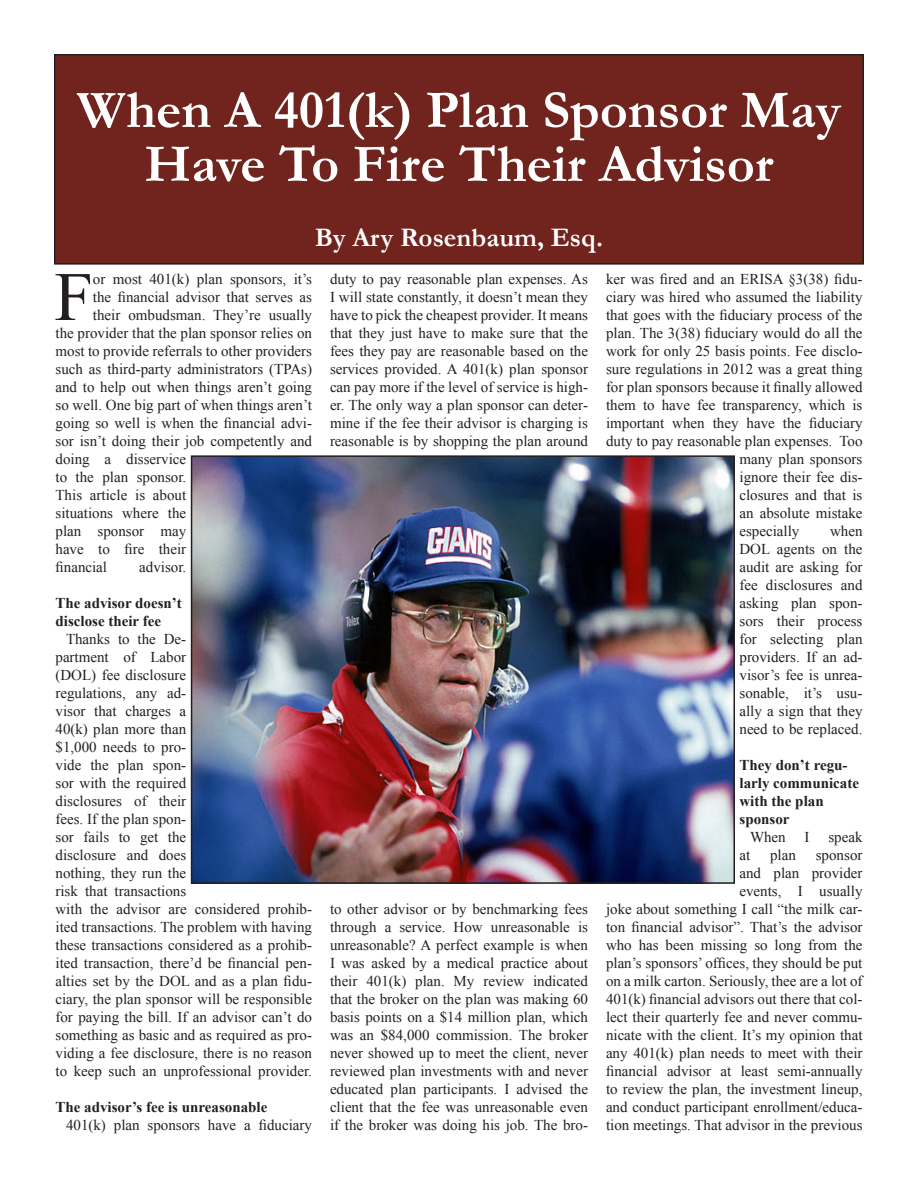
<style>
.page{position:relative;width:918px;height:1188px;background:#fff}
.page>*{position:absolute;margin:0;border:0;box-sizing:border-box;transform-origin:0 0}
.t1{font:69.3px "Times New Roman";color:#231f20}
.t2{font:700 54px/54px "Garamond";color:#fff;text-align:center}
.t3{font:700 27px "Garamond";color:#fff}
.t4{font:15px/18px "Times New Roman";color:#231f20;text-align:justify}
.t5{font:700 15px/18px "Times New Roman";color:#231f20}
</style>
<div class="page">
<div style="left:55px;top:55px;width:808px;height:209px;background:#70241d"></div>
<div style="left:54px;top:54px;width:810px;height:211px;border:2px solid #231f20"></div>
<img style="left:194px;top:458px;width:538px;height:423px">
<div style="left:191px;top:455px;width:544px;height:429px;border:2px solid #231f20"></div>
<p class="t2" style="left:77px;top:82px;width:766px">When A 401(k) Plan Sponsor May<br>Have To Fire Their Advisor</p>
<p class="t3" style="left:315px;top:221px;width:290px">By Ary Rosenbaum, Esq.</p>
<p class="t1" style="left:54px;top:250px;width:40px">F</p>
<p class="t4" style="left:93px;top:270px;width:221px">or most 401(k) plan sponsors, it’s</p>
<p class="t4" style="left:93px;top:288px;width:221px">the financial advisor that serves as</p>
<p class="t4" style="left:93px;top:306px;width:221px">their ombudsman. They’re usually</p>
<p class="t4" style="left:56px;top:324px;width:258px">the provider that the plan sponsor relies on</p>
<p class="t4" style="left:56px;top:342px;width:258px">most to provide referrals to other providers</p>
<p class="t4" style="left:56px;top:360px;width:258px">such as third-party administrators (TPAs)</p>
<p class="t4" style="left:56px;top:378px;width:258px">and to help out when things aren’t going</p>
<p class="t4" style="left:56px;top:396px;width:258px">so well. One big part of when things aren’t</p>
<p class="t4" style="left:56px;top:414px;width:258px">going so well is when the financial advi-</p>
<p class="t4" style="left:56px;top:432px;width:258px">sor isn’t doing their job competently and</p>
<p class="t4" style="left:56px;top:450px;width:132px">doing a disservice</p>
<p class="t4" style="left:56px;top:468px;width:132px">to the plan sponsor.</p>
<p class="t4" style="left:56px;top:486px;width:132px">This article is about</p>
<p class="t4" style="left:56px;top:504px;width:132px">situations where the</p>
<p class="t4" style="left:56px;top:522px;width:132px">plan sponsor may</p>
<p class="t4" style="left:56px;top:540px;width:132px">have to fire their</p>
<p class="t4" style="left:56px;top:558px;width:53px">financial</p>
<p class="t4" style="left:139px;top:558px;width:49px">advisor.</p>
<p class="t5" style="left:56px;top:594px;width:128px">The advisor doesn’t disclose their fee</p>
<p class="t4" style="left:56px;top:630px;width:258px;text-align:left;text-indent:10px">Thanks to the De-<br>partment of Labor<br>(DOL) fee disclosure<br>regulations, any ad-<br>visor that charges a<br>40(k) plan more than<br>$1,000 needs to pro-<br>vide the plan spon-<br>sor with the required<br>disclosures of their<br>fees. If the plan spon-<br>sor fails to get the<br>disclosure and does<br>nothing, they run the<br>risk that transactions<br>with the advisor are considered prohib&shy;ited transactions. The problem with having these transactions considered as a prohib&shy;ited transaction, there’d be financial pen&shy;alties set by the DOL and as a plan fidu&shy;ciary, the plan sponsor will be responsible for paying the bill. If an advisor can’t do something as basic and as required as pro&shy;viding a fee disclosure, there is no reason to keep such an unprofessional provider.</p>
<p class="t5" style="left:56px;top:1098px;width:213px">The advisor’s fee is unreasonable</p>
<p class="t4" style="left:66px;top:1116px;width:248px">401(k) plan sponsors have a fiduciary</p>
<p class="t4" style="left:330px;top:270px;width:260px">duty to pay reasonable plan expenses. As I will state constantly, it doesn’t mean they have to pick the cheapest provider. It means that they just have to make sure that the fees they pay are reasonable based on the services provided. A 401(k) plan sponsor can pay more if the level of service is high&shy;er. The only way a plan sponsor can deter&shy;mine if the fee their advisor is charging is reasonable is by shopping the plan around</p>
<p class="t4" style="left:330px;top:900px;width:260px">to other advisor or by benchmarking fees through a service. How unreasonable is unreasonable? A perfect example is when I was asked by a medical practice about their 401(k) plan. My review indicated that the broker on the plan was making 60 basis points on a $14 million plan, which was an $84,000 commission. The broker never showed up to meet the client, never reviewed plan investments with and never educated plan participants. I advised the client that the fee was unreasonable even if the broker was doing his job. The bro-</p>
<p class="t4" style="left:606px;top:270px;width:258px">ker was fired and an ERISA §3(38) fidu-</p>
<p class="t4" style="left:606px;top:288px;width:258px">ciary was hired who assumed the liability</p>
<p class="t4" style="left:606px;top:306px;width:258px">that goes with the fiduciary process of the</p>
<p class="t4" style="left:606px;top:324px;width:258px">plan. The 3(38) fiduciary would do all the</p>
<p class="t4" style="left:606px;top:342px;width:258px">work for only 25 basis points. Fee disclo-</p>
<p class="t4" style="left:606px;top:360px;width:258px">sure regulations in 2012 was a great thing</p>
<p class="t4" style="left:606px;top:378px;width:258px">for plan sponsors because it finally allowed</p>
<p class="t4" style="left:606px;top:396px;width:258px">them to have fee transparency, which is</p>
<p class="t4" style="left:606px;top:414px;width:258px">important when they have the fiduciary</p>
<p class="t4" style="left:606px;top:432px;width:258px">duty to pay reasonable plan expenses. Too</p>
<p class="t4" style="left:740px;top:450px;width:124px">many plan sponsors</p>
<p class="t4" style="left:740px;top:468px;width:124px">ignore their fee dis-</p>
<p class="t4" style="left:740px;top:486px;width:124px">closures and that is</p>
<p class="t4" style="left:740px;top:504px;width:125px">an absolute mistake</p>
<p class="t4" style="left:740px;top:522px;width:61px">especially</p>
<p class="t4" style="left:740px;top:522px;width:125px;text-indent:91px">when DOL agents on the audit are asking for fee disclosures and asking plan spon&shy;sors their process for selecting plan providers. If an ad&shy;visor’s fee is unrea&shy;sonable, it’s usu&shy;ally a sign that they need to be replaced.</p>
<p class="t5" style="left:740px;top:756px;width:121px">They don’t regu&shy;larly communicate with the plan sponsor</p>
<p class="t4" style="left:750px;top:828px;width:37px">When</p>
<p class="t4" style="left:805px;top:828px;width:6px">I</p>
<p class="t4" style="left:828px;top:828px;width:36px">speak</p>
<p class="t4" style="left:740px;top:846px;width:12px">at</p>
<p class="t4" style="left:770px;top:846px;width:27px">plan</p>
<p class="t4" style="left:606px;top:846px;width:258px;text-align:right">sponsor<br>and plan provider<br>events, I usually<br>joke about something I call “the milk car&shy;ton financial advisor”. That’s the advisor who has been missing so long from the plan’s sponsors’ offices, they should be put on a milk carton. Seriously, thee are a lot of 401(k) financial advisors out there that col&shy;lect their quarterly fee and never commu&shy;nicate with the client. It’s my opinion that any 401(k) plan needs to meet with their financial advisor at least semi-annually to review the plan, the investment lineup, and conduct participant enrollment/educa&shy;tion meetings. That advisor in the previous</p>
</div>
